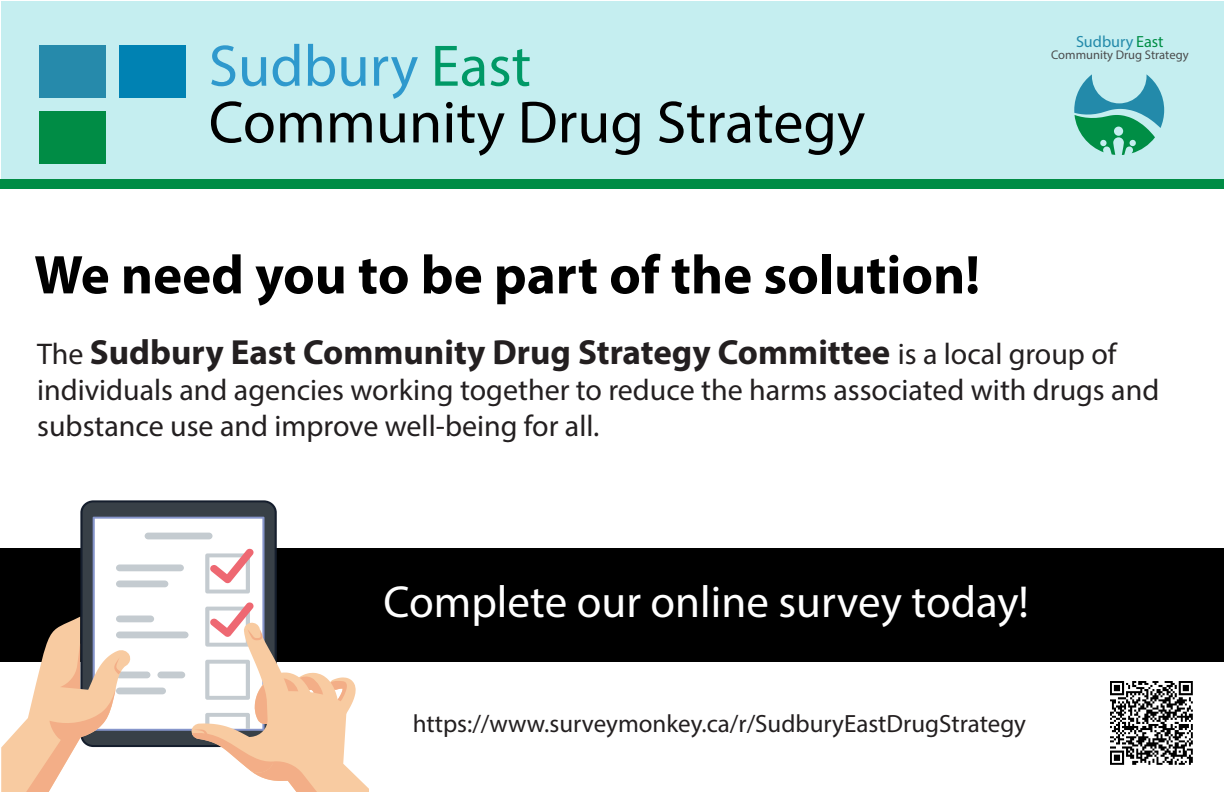
<style>
.page{position:relative;width:1224px;height:792px;background:#fff}
.page>*{position:absolute;margin:0;border:0;box-sizing:border-box;transform-origin:0 0}
.Text{font:60px "Myriad Pro";color:#000}
.Text-2{font:59px "Myriad Pro";color:#2f99cd}
.Text-3{font:700 55px "Myriad Pro";color:#000}
.Text-4{font:45px "Myriad Pro";color:#fff}
.t1{font:700 35px "Myriad Pro";color:#231f20}
.t2{font:30px/36px "Myriad Pro";color:#231f20}
.t3{font:25px "Myriad Pro";color:#231f20}
.t4{font:16.2px "Generica";color:#238aaa}
.t5{font:12.6px "Generica";color:#4b4c4d}
.s1{color:#096}
.s2{color:#008e45}
.s3{font-weight:400;font-size:30px}
</style>
<div class="page">
<div style="left:1px;top:1px;width:1223px;height:183px;background:#c5eef0"></div>
<div style="left:0;top:548px;width:1224px;height:114px;background:#000"></div>
<svg style="left:80px;top:500px;width:197px;height:17px;background:#3d454e"></svg>
<svg style="left:1px;top:517px;width:368px;height:275px"></svg>
<img style="left:1111px;top:682px;width:82px;height:82px">
<svg style="left:1074px;top:74px;width:90px;height:81px"></svg>
<div style="left:0;top:179px;width:1224px;height:10px;background:#008c45"></div>
<div style="left:119px;top:45px;width:66px;height:53px;background:#0082b3"></div>
<div style="left:39px;top:45px;width:67px;height:53px;background:#268aab"></div>
<div style="left:39px;top:111px;width:67px;height:53px;background:#008c45"></div>
<p class="Text-2" style="left:209px;top:30px;width:324px">Sudbury <span class="s1">East</span></p>
<p class="Text" style="left:209px;top:85px;width:658px">Community Drug Strategy</p>
<p class="Text-3" style="left:34px;top:239px;width:947px">We need you to be part of the solution!</p>
<p class="t4" style="left:1076px;top:32px;width:89px">Sudbury <span class="s2">East</span></p>
<p class="t5" style="left:1051px;top:47px;width:139px">Community Drug Strategy</p>
<p class="t1" style="left:37px;top:329px;width:1081px"><span class="s3">The</span> Sudbury East Community Drug Strategy Committee <span class="s3">is a local group of</span></p>
<p class="t2" style="left:37px;top:371px;width:1124px">individuals and agencies working together to reduce the harms associated with drugs and substance use and improve well-being for all.</p>
<p class="Text-4" style="left:384px;top:575px;width:647px">Complete our online survey today!</p>
<p class="t3" style="left:413px;top:708px;width:615px">https://www.surveymonkey.ca/r/SudburyEastDrugStrategy</p>
</div>
